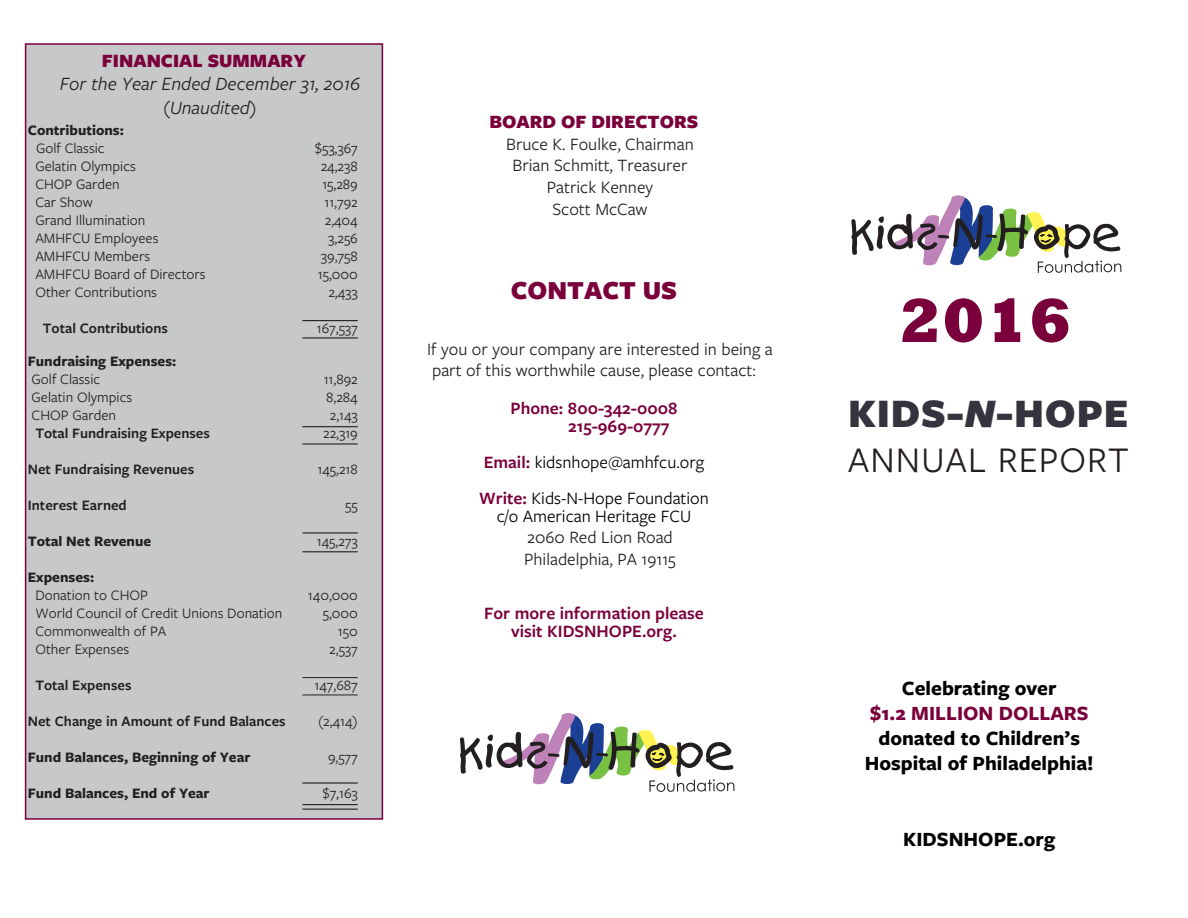
<style>
.page{position:relative;width:1188px;height:918px;background:#fff}
.page>*{position:absolute;margin:0;border:0;box-sizing:border-box;transform-origin:0 0}
.t1{font:800 63px "Rockwell Std";color:#7a003b}
.t2{font:900 42px "Freight Sans Pro";letter-spacing:.02em;color:#35333d}
.t3{font:37.5px "Freight Sans Pro";letter-spacing:.03em;color:#231f20}
.Big_Head{font:900 27px "Freight Sans Pro";color:#7a003b}
.t4{font:700 21px/25.2px "Freight Sans Pro";color:#000;text-align:center}
.t5{font:italic 19.5px "Freight Sans Pro";color:#231f20}
.heading{font:900 19.5px "Freight Sans Pro";color:#7a003b}
.body{font:18px "Freight Sans Pro";color:#231f20}
._229Head{font:18px/18px "Freight Sans Pro";color:#000;text-align:center}
._229Head-2{font:600 18px/18px "Freight Sans Pro";color:#7a003b;text-align:center}
.BackBody{font:15px "Freight Sans Pro";color:#231f20}
.BackBody-2{font:600 15px "Freight Sans Pro";color:#231f20}
.BackBody-3{font:700 15px "Freight Sans Pro";color:#231f20}
.s1{font-weight:600;color:#7a003b}
.s2{font-style:italic}
.s3{color:#7a003b}
</style>
<div class="page">
<div style="left:26px;top:44px;width:356px;height:775px;background:#c7c8ca"></div>
<div style="left:25px;top:43px;width:358px;height:777px;border:2px solid #7a003b"></div>
<hr style="left:302px;top:443px;width:56px;height:2px;background:#231f20">
<hr style="left:302px;top:532px;width:56px;height:2px;background:#231f20">
<hr style="left:302px;top:677px;width:56px;height:1px;background:#231f20">
<hr style="left:302px;top:782px;width:56px;height:2px;background:#231f20">
<hr style="left:302px;top:551px;width:56px;height:1px;background:#231f20">
<hr style="left:302px;top:695px;width:56px;height:1px;background:#231f20">
<hr style="left:302px;top:426px;width:56px;height:1px;background:#231f20">
<hr style="left:302px;top:320px;width:56px;height:1px;background:#231f20">
<hr style="left:302px;top:337px;width:56px;height:2px;background:#231f20">
<hr style="left:302px;top:809px;width:56px;height:1px;background:#231f20">
<hr style="left:302px;top:804px;width:56px;height:1px;background:#231f20">
<svg style="left:460px;top:713px;width:274px;height:79px"></svg>
<svg style="left:851px;top:195px;width:270px;height:78px"></svg>
<p class="heading" style="left:102px;top:47px;width:206px">FINANCIAL SUMMARY</p>
<p class="t5" style="left:60px;top:71px;width:302px">For the Year Ended December 31, 2016</p>
<p class="t5" style="left:163px;top:95px;width:95px">(Unaudited)</p>
<p class="BackBody-3" style="left:28px;top:120px;width:98px">Contributions:</p>
<p class="BackBody" style="left:36px;top:138px;width:70px">Golf Classic</p>
<p class="BackBody" style="left:315px;top:138px;width:45px">$53,367</p>
<p class="BackBody" style="left:35px;top:156px;width:102px">Gelatin Olympics</p>
<p class="BackBody" style="left:321px;top:156px;width:39px">24,238</p>
<p class="BackBody" style="left:35px;top:174px;width:86px">CHOP Garden</p>
<p class="BackBody" style="left:322px;top:174px;width:37px">15,289</p>
<p class="BackBody" style="left:35px;top:192px;width:59px">Car Show</p>
<p class="BackBody" style="left:325px;top:192px;width:35px">11,792</p>
<p class="BackBody" style="left:35px;top:210px;width:112px">Grand Illumination</p>
<p class="BackBody" style="left:325px;top:210px;width:35px">2,404</p>
<p class="BackBody" style="left:35px;top:228px;width:125px">AMHFCU Employees</p>
<p class="BackBody" style="left:328px;top:228px;width:31px">3,256</p>
<p class="BackBody" style="left:35px;top:246px;width:116px">AMHFCU Members</p>
<p class="BackBody" style="left:321px;top:246px;width:38px">39,758</p>
<p class="BackBody" style="left:35px;top:264px;width:172px">AMHFCU Board of Directors</p>
<p class="BackBody" style="left:318px;top:264px;width:41px">15,000</p>
<p class="BackBody" style="left:35px;top:282px;width:123px">Other Contributions</p>
<p class="BackBody" style="left:328px;top:282px;width:31px">2,433</p>
<p class="BackBody-2" style="left:43px;top:318px;width:127px">Total Contributions</p>
<p class="BackBody" style="left:317px;top:318px;width:42px">167,537</p>
<p class="BackBody-3" style="left:28px;top:351px;width:150px">Fundraising Expenses:</p>
<p class="BackBody" style="left:32px;top:369px;width:70px">Golf Classic</p>
<p class="BackBody" style="left:324px;top:369px;width:36px">11,892</p>
<p class="BackBody" style="left:32px;top:387px;width:102px">Gelatin Olympics</p>
<p class="BackBody" style="left:326px;top:387px;width:33px">8,284</p>
<p class="BackBody" style="left:32px;top:405px;width:86px">CHOP Garden</p>
<p class="BackBody" style="left:330px;top:405px;width:30px">2,143</p>
<p class="BackBody-2" style="left:35px;top:423px;width:176px">Total Fundraising Expenses</p>
<p class="BackBody" style="left:323px;top:423px;width:36px">22,319</p>
<p class="BackBody-2" style="left:28px;top:459px;width:168px">Net Fundraising Revenues</p>
<p class="BackBody" style="left:318px;top:459px;width:42px">145,218</p>
<p class="BackBody-2" style="left:28px;top:495px;width:101px">Interest Earned</p>
<p class="BackBody" style="left:345px;top:495px;width:14px">55</p>
<p class="BackBody-3" style="left:28px;top:531px;width:125px">Total Net Revenue</p>
<p class="BackBody" style="left:317px;top:531px;width:42px">145,273</p>
<p class="BackBody-3" style="left:28px;top:567px;width:68px">Expenses:</p>
<p class="BackBody" style="left:35px;top:585px;width:114px">Donation to CHOP</p>
<p class="BackBody" style="left:308px;top:585px;width:51px">140,000</p>
<p class="BackBody" style="left:35px;top:603px;width:249px">World Council of Credit Unions Donation</p>
<p class="BackBody" style="left:323px;top:603px;width:37px">5,000</p>
<p class="BackBody" style="left:35px;top:621px;width:133px">Commonwealth of PA</p>
<p class="BackBody" style="left:338px;top:621px;width:21px">150</p>
<p class="BackBody" style="left:35px;top:639px;width:95px">Other Expenses</p>
<p class="BackBody" style="left:329px;top:639px;width:30px">2,537</p>
<p class="BackBody-2" style="left:35px;top:675px;width:98px">Total Expenses</p>
<p class="BackBody" style="left:315px;top:675px;width:45px">147,687</p>
<p class="BackBody-2" style="left:28px;top:711px;width:259px">Net Change in Amount of Fund Balances</p>
<p class="BackBody" style="left:318px;top:711px;width:41px">(2,414)</p>
<p class="BackBody-3" style="left:28px;top:747px;width:224px">Fund Balances, Beginning of Year</p>
<p class="BackBody" style="left:328px;top:747px;width:31px">9,577</p>
<p class="BackBody-3" style="left:28px;top:783px;width:183px">Fund Balances, End of Year</p>
<p class="BackBody" style="left:322px;top:783px;width:37px">$7,163</p>
<p class="heading" style="left:490px;top:108px;width:210px">BOARD OF DIRECTORS</p>
<p class="body" style="left:506px;top:132px;width:189px">Bruce K. Foulke, Chairman</p>
<p class="body" style="left:512px;top:153px;width:177px">Brian Schmitt, Treasurer</p>
<p class="body" style="left:547px;top:175px;width:108px">Patrick Kenney</p>
<p class="body" style="left:552px;top:197px;width:97px">Scott McCaw</p>
<p class="Big_Head" style="left:511px;top:271px;width:168px">CONTACT US</p>
<p class="body" style="left:427px;top:337px;width:347px">If you or your company are interested in being a</p>
<p class="body" style="left:432px;top:358px;width:325px">part of this worthwhile cause, please contact:</p>
<p class="_229Head-2" style="left:511px;top:398px;width:168px">Phone: 800-342-0008</p>
<p class="_229Head-2" style="left:568px;top:416px;width:103px">215-969-0777</p>
<p class="_229Head" style="left:484px;top:452px;width:222px"><span class="s1">Email:</span> kidsnhope@amhfcu.org</p>
<p class="_229Head" style="left:479px;top:488px;width:231px"><span class="s1">Write:</span> Kids-N-Hope Foundation c/o American Heritage FCU</p>
<p class="body" style="left:527px;top:526px;width:147px">2060 Red Lion Road</p>
<p class="body" style="left:524px;top:547px;width:153px">Philadelphia, PA 19115</p>
<p class="_229Head-2" style="left:484px;top:603px;width:221px">For more information please visit KIDSNHOPE.org.</p>
<p class="t1" style="left:898px;top:281px;width:175px">2016</p>
<p class="t2" style="left:848px;top:384px;width:282px">KIDS-<span class="s2">N</span>-HOPE</p>
<p class="t3" style="left:848px;top:435px;width:283px">ANNUAL REPORT</p>
<p class="t4" style="left:865px;top:674px;width:230px">Celebrating over<br><span class="s3">$1.2 MILLION DOLLARS </span>donated to Children’s<br>Hospital of Philadelphia!</p>
<p class="t4" style="left:903px;top:826px;width:153px">KIDSNHOPE.org</p>
</div>
